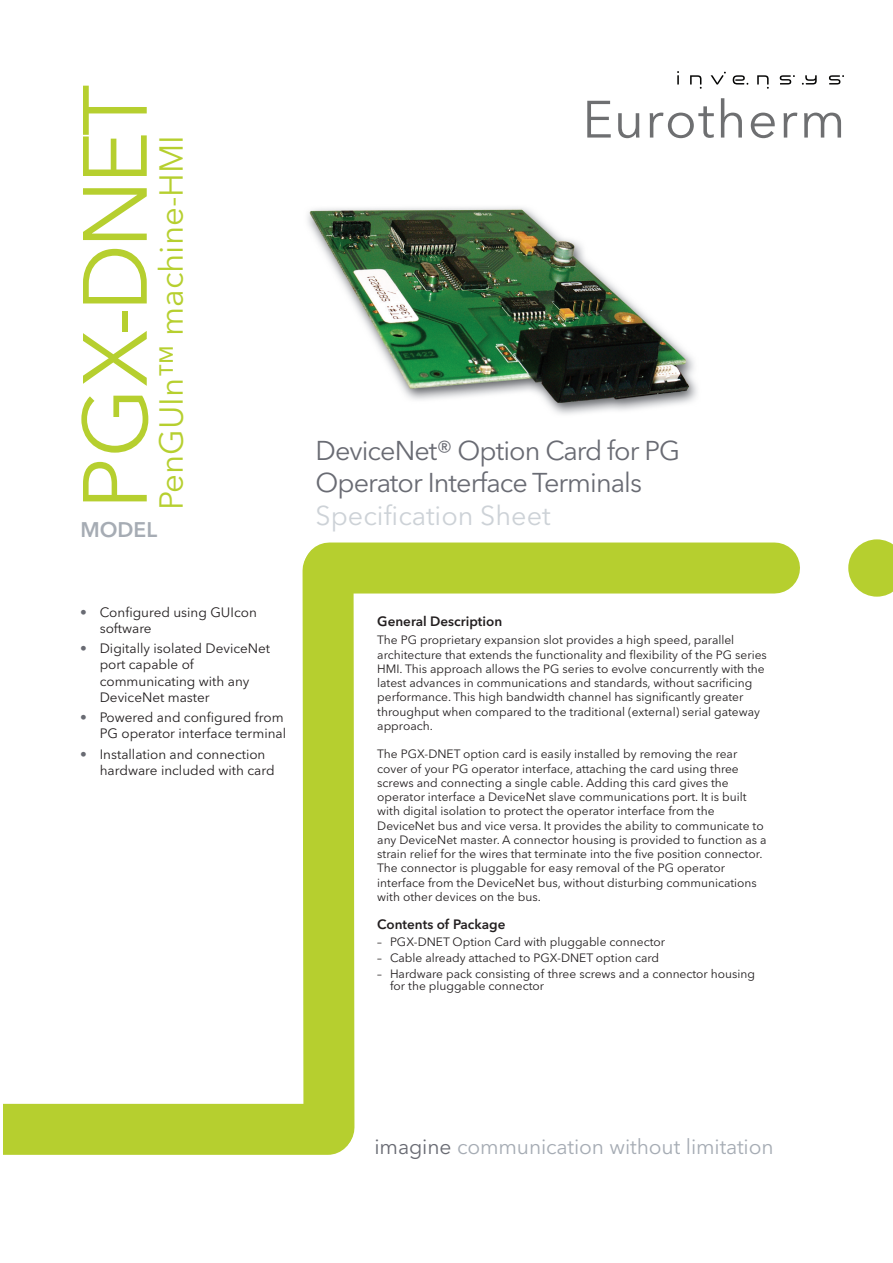
<style>
.page{position:relative;width:893px;height:1263px;background:#fff}
.page>*{position:absolute;margin:0;border:0;box-sizing:border-box;transform-origin:0 0}
.t1{font:90px "Avenir Next LT Pro";letter-spacing:-.05em;color:#b6cf2f}
.t2{font:33px "Avenir Next LT Pro";color:#b6cf2f}
.t3{font:27px/32.4px "Avenir Next LT Pro";letter-spacing:-.035em;color:#696b73}
.t4{font:21px "Avenir Next LT Pro";letter-spacing:-.005em;color:#a6acb4}
.t5{font:600 21px "Avenir Next LT Pro";color:#a6acb4}
.t6{font:13.5px/16.2px "Avenir Next LT Pro";color:#231f20}
.t7{font:600 13.5px "Avenir Next LT Pro";color:#231f20}
.t8{font:12px/14.2px "Avenir Next LT Pro";color:#231f20}
.s1{color:#696b73}
.s2{color:#cdd2d7}
</style>
<div class="page">
<div style="left:3px;top:1104px;width:274px;height:51px;background:#b6cf2f"></div>
<svg style="left:848px;top:539px;width:45px;height:58px"></svg>
<div style="left:329px;top:542px;width:445px;height:51px;background:#b6cf2f"></div>
<svg style="left:277px;top:542px;width:103px;height:613px"></svg>
<img style="left:307px;top:207px;width:390px;height:208px">
<svg style="left:587px;top:101px;width:24px;height:37px"></svg>
<svg style="left:618px;top:113px;width:21px;height:25px"></svg>
<svg style="left:650px;top:106px;width:64px;height:32px"></svg>
<svg style="left:721px;top:98px;width:21px;height:40px"></svg>
<svg style="left:751px;top:113px;width:24px;height:25px"></svg>
<svg style="left:784px;top:113px;width:13px;height:25px"></svg>
<svg style="left:804px;top:113px;width:37px;height:25px"></svg>
<svg style="left:802px;top:75px;width:15px;height:10px"></svg>
<svg style="left:780px;top:75px;width:15px;height:10px"></svg>
<svg style="left:757px;top:75px;width:12px;height:14px"></svg>
<svg style="left:690px;top:75px;width:12px;height:14px"></svg>
<svg style="left:677px;top:71px;width:2px;height:14px"></svg>
<svg style="left:733px;top:75px;width:15px;height:10px"></svg>
<svg style="left:711px;top:72px;width:15px;height:13px"></svg>
<svg style="left:829px;top:75px;width:15px;height:10px"></svg>
<div style="left:376px;top:614px;width:396px;height:428px;background:#fff"></div>
<p class="t1" style="left:79px;top:510px;width:427px;rotate:-90deg">PGX-DNET</p>
<p class="t2" style="left:158px;top:510px;width:376px;rotate:-90deg">PenGUIn™ machine-HMI</p>
<p class="t5" style="left:80px;top:518px;width:78px">MODEL</p>
<p class="t6" style="left:100px;top:605px;width:159px;text-indent:-19px"><span class="s1">•</span> Configured using GUIcon software</p>
<p class="t6" style="left:100px;top:642px;width:172px;text-indent:-19px"><span class="s1">•</span> Digitally isolated DeviceNet port capable of communicating with any<br>DeviceNet master</p>
<p class="t6" style="left:80px;top:711px;width:207px;text-align:right"><span class="s1">•</span> Powered and configured from<br>PG operator interface terminal</p>
<p class="t6" style="left:100px;top:747px;width:176px;text-indent:-19px"><span class="s1">•</span> Installation and connection hardware included with card</p>
<p class="t3" style="left:316px;top:436px;width:366px">DeviceNet® Option Card for PG<br>Operator Interface Terminals<br><span class="s2">Specification Sheet</span></p>
<p class="t7" style="left:377px;top:613px;width:126px">General Description</p>
<p class="t8" style="left:377px;top:634px;width:391px">The PG proprietary expansion slot provides a high speed, parallel architecture that extends the functionality and flexibility of the PG series HMI. This approach allows the PG series to evolve concurrently with the latest advances in communications and standards, without sacrificing performance. This high bandwidth channel has significantly greater throughput when compared to the traditional (external) serial gateway approach.</p>
<p class="t8" style="left:377px;top:748px;width:391px">The PGX-DNET option card is easily installed by removing the rear cover of your PG operator interface, attaching the card using three screws and connecting a single cable. Adding this card gives the operator interface a DeviceNet slave communications port. It is built with digital isolation to protect the operator interface from the DeviceNet bus and vice versa. It provides the ability to communicate to any DeviceNet master. A connector housing is provided to function as a strain relief for the wires that terminate into the five position connector.<br>The connector is pluggable for easy removal of the PG operator interface from the DeviceNet bus, without disturbing communications with other devices on the bus.</p>
<p class="t7" style="left:377px;top:917px;width:130px">Contents of Package</p>
<p class="t8" style="left:377px;top:935px;width:289px">– PGX-DNET Option Card with pluggable connector</p>
<p class="t8" style="left:377px;top:952px;width:283px">– Cable already attached to PGX-DNET option card</p>
<p class="t8" style="left:390px;top:969px;width:367px;line-height:12px;text-indent:-13px">– Hardware pack consisting of three screws and a connector housing for the pluggable connector</p>
<p class="t4" style="left:374px;top:1138px;width:401px"><span class="s1">imagine</span> communication without limitation</p>
</div>
